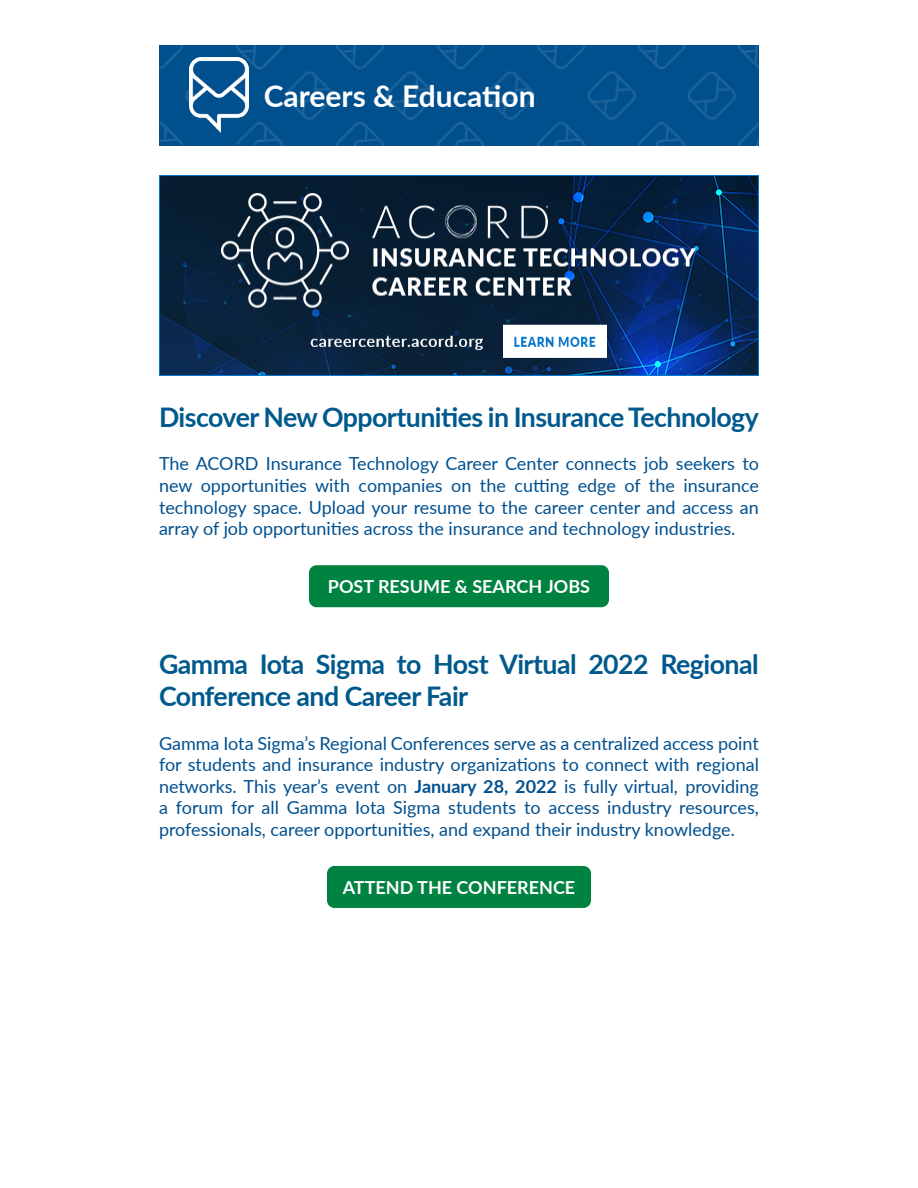
<style>
.page{position:relative;width:918px;height:1188px;background:#fff}
.page>*{position:absolute;margin:0;border:0;box-sizing:border-box;transform-origin:0 0}
.t1{font:700 30px "Lato";color:#fff}
.t2{font:700 27px/32.4px "Lato";letter-spacing:-.02em;color:#00598c}
.t3{font:18px/21.6px "Lato";color:#00508f;text-align:justify}
.t4{font:700 18px "Lato";color:#fff}
.s1{font-weight:700}
</style>
<div class="page">
<img style="left:159px;top:45px;width:600px;height:100px">
<img style="left:189px;top:58px;width:60px;height:75px">
<div style="left:309px;top:565px;width:300px;height:42px;background:#008241;border-radius:8px"></div>
<div style="left:327px;top:866px;width:264px;height:42px;background:#008241;border-radius:8px"></div>
<img style="left:159px;top:175px;width:600px;height:200px">
<h1 class="t1" style="left:264px;top:74px;width:274px">Careers &amp; Education</h1>
<h2 class="t2" style="left:159px;top:400px;width:601px">Discover New Opportunities in Insurance Technology</h2>
<p class="t3" style="left:159px;top:452px;width:601px">The ACORD Insurance Technology Career Center connects job seekers to new opportunities with companies on the cutting edge of the insurance technology space. Upload your resume to the career center and access an array of job opportunities across the insurance and technology industries.</p>
<p class="t4" style="left:328px;top:574px;width:264px">POST RESUME &amp; SEARCH JOBS</p>
<h2 class="t2" style="left:159px;top:647px;width:601px">Gamma Iota Sigma to Host Virtual 2022 Regional<br>Conference and Career Fair</h2>
<p class="t3" style="left:159px;top:731px;width:602px">Gamma Iota Sigma’s Regional Conferences serve as a centralized access point for students and insurance industry organizations to connect with regional networks. This year’s event on <span class="s1">January 28, 2022</span> is fully virtual, providing a forum for all Gamma Iota Sigma students to access industry resources, professionals, career opportunities, and expand their industry knowledge.</p>
<p class="t4" style="left:343px;top:874px;width:234px">ATTEND THE CONFERENCE</p>
</div>
